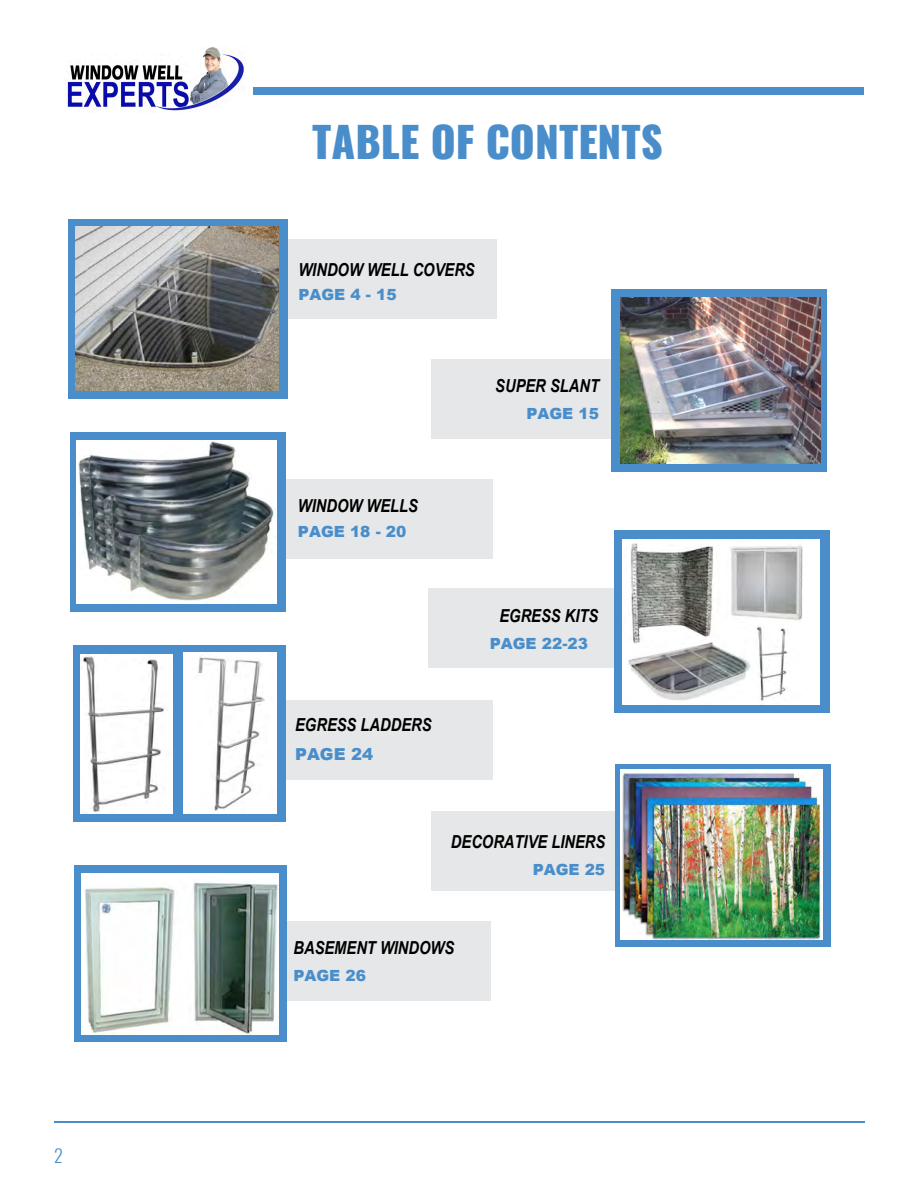
<style>
.page{position:relative;width:918px;height:1188px;background:#fff}
.page>*{position:absolute;margin:0;border:0;box-sizing:border-box;transform-origin:0 0}
.t1{font:800 42px "Oswald";color:#498ecb}
.t2{font:300 18px "Oswald";color:#498ecb}
.t3{font:italic 700 17.85px "Arial Narrow";color:#000}
.t4{font:900 16.5px "Arial";color:#498ecb}
.t5{font:900 15.3px "Arial";color:#498ecb}
</style>
<div class="page">
<div style="left:287px;top:921px;width:204px;height:80px;background:#e6e7e8"></div>
<div style="left:277px;top:700px;width:216px;height:80px;background:#e6e7e8"></div>
<div style="left:74px;top:865px;width:213px;height:176px;background:#498ecb"></div>
<div style="left:73px;top:646px;width:212px;height:176px;background:#498ecb"></div>
<div style="left:252px;top:88px;width:612px;height:7px;background:#498ecb"></div>
<div style="left:431px;top:359px;width:207px;height:79px;background:#e6e7e8"></div>
<div style="left:277px;top:240px;width:220px;height:79px;background:#e6e7e8"></div>
<div style="left:277px;top:479px;width:216px;height:80px;background:#e6e7e8"></div>
<div style="left:68px;top:219px;width:219px;height:180px;background:#498ecb"></div>
<img style="left:75px;top:226px;width:203px;height:164px">
<div style="left:428px;top:588px;width:207px;height:80px;background:#e6e7e8"></div>
<img style="left:80px;top:654px;width:92px;height:159px">
<div style="left:431px;top:811px;width:192px;height:80px;background:#e6e7e8"></div>
<img style="left:82px;top:873px;width:197px;height:161px">
<hr style="left:54px;top:1121px;width:810px;height:1px;background:#498ecb">
<div style="left:70px;top:432px;width:216px;height:180px;background:#498ecb"></div>
<img style="left:76px;top:441px;width:201px;height:162px">
<div style="left:611px;top:290px;width:216px;height:182px;background:#498ecb"></div>
<img style="left:620px;top:298px;width:201px;height:165px">
<div style="left:614px;top:530px;width:216px;height:183px;background:#498ecb"></div>
<img style="left:622px;top:540px;width:198px;height:164px">
<img style="left:184px;top:653px;width:93px;height:161px">
<div style="left:615px;top:764px;width:216px;height:183px;background:#498ecb"></div>
<img style="left:621px;top:770px;width:201px;height:170px">
<img style="left:67px;top:47px;width:178px;height:64px">
<p class="t2" style="left:54px;top:1143px;width:10px">2</p>
<h1 class="t1" style="left:312px;top:112px;width:352px">TABLE OF CONTENTS</h1>
<p class="t3" style="left:298px;top:256px;width:178px">WINDOW WELL COVERS</p>
<p class="t5" style="left:298px;top:284px;width:100px">PAGE 4 - 15</p>
<p class="t3" style="left:495px;top:373px;width:105px">SUPER SLANT</p>
<p class="t5" style="left:526px;top:402px;width:74px">PAGE 15</p>
<p class="t3" style="left:298px;top:492px;width:122px">WINDOW WELLS</p>
<p class="t5" style="left:298px;top:521px;width:110px">PAGE 18 - 20</p>
<p class="t3" style="left:295px;top:712px;width:138px">EGRESS LADDERS</p>
<p class="t4" style="left:295px;top:742px;width:79px">PAGE 24</p>
<p class="t3" style="left:499px;top:602px;width:100px">EGRESS KITS</p>
<p class="t5" style="left:490px;top:632px;width:100px">PAGE 22-23</p>
<p class="t3" style="left:451px;top:829px;width:156px">DECORATIVE LINERS</p>
<p class="t5" style="left:533px;top:858px;width:74px">PAGE 25</p>
<p class="t3" style="left:293px;top:934px;width:162px">BASEMENT WINDOWS</p>
<p class="t5" style="left:293px;top:964px;width:74px">PAGE 26</p>
</div>
